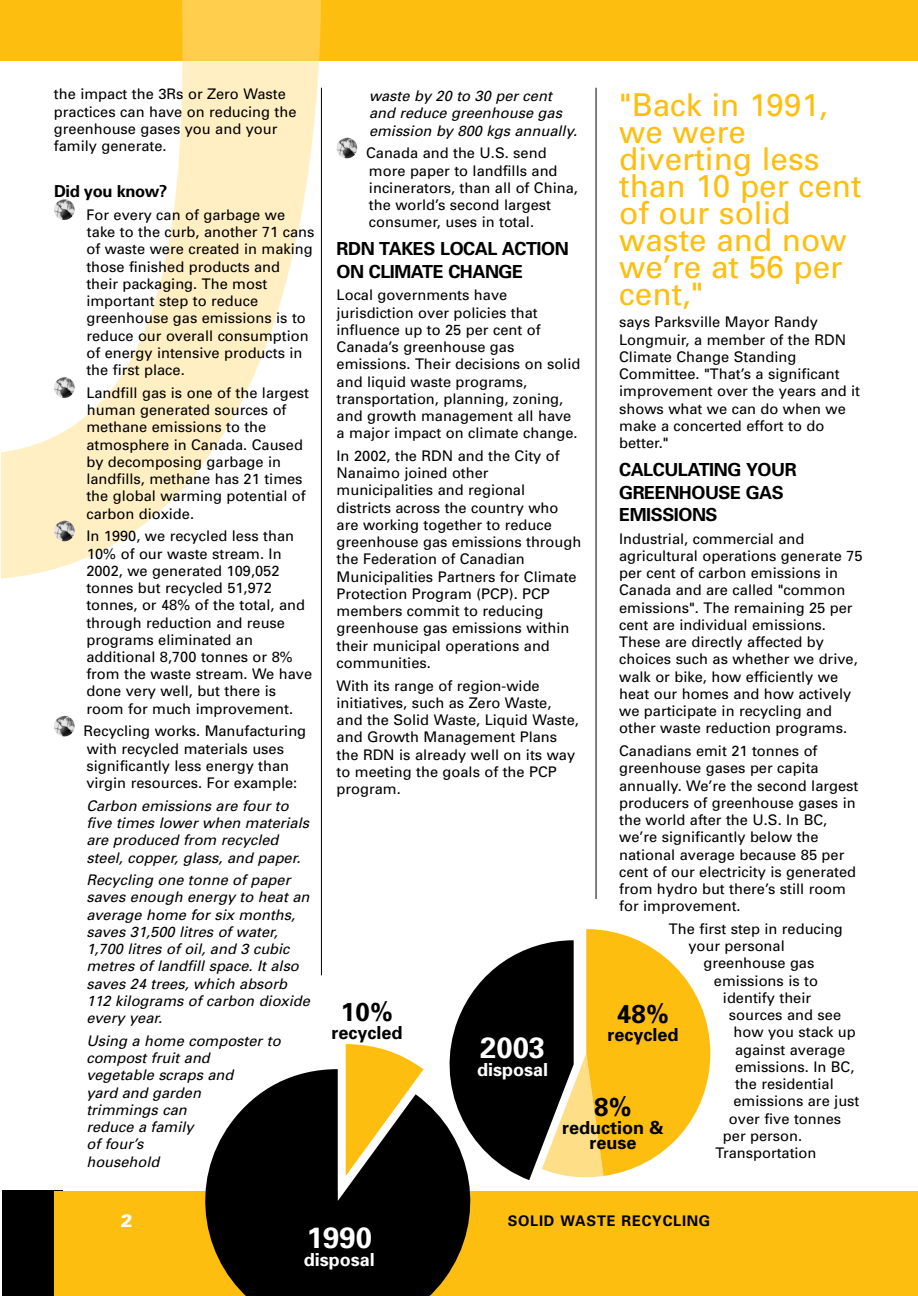
<style>
.page{position:relative;width:918px;height:1296px;background:#fff}
.page>*{position:absolute;margin:0;border:0;box-sizing:border-box;transform-origin:0 0}
.t1{font:31.5px/27px "Univers";color:#febe10}
.t2{font:700 29.4px "Univers";color:#fff}
.t3{font:700 25.95px "Univers";color:#000}
.t4{font:700 18px/22.5px "Univers";letter-spacing:-.025em;color:#000}
.t5{font:700 18px "Univers";color:#fff}
.t6{font:900 18px "Univers";color:#fff}
.t7{font:700 16.5px "Univers";color:#000}
.t8{font:14.7px/17.2px "Univers";color:#000}
.t9{font:italic 14.7px/17.2px "Univers";color:#000}
.t10{font:700 14.7px "Univers";letter-spacing:.05em;color:#000}
</style>
<div class="page">
<svg style="left:1px;top:61px;width:321px;height:519px"></svg>
<div style="left:2px;top:1191px;width:61px;height:105px;background:#000"></div>
<div style="left:1px;top:0;width:917px;height:61px;background:#febe10"></div>
<div style="left:182px;top:0;width:139px;height:61px;background:#fece4c"></div>
<div style="left:54px;top:1191px;width:864px;height:105px;background:#febe10"></div>
<hr style="left:321px;top:88px;width:1px;height:887px;background:#000">
<hr style="left:596px;top:88px;width:1px;height:811px;background:#000">
<img style="left:337px;top:138px;width:20px;height:20px;border-radius:10px">
<img style="left:54px;top:199px;width:21px;height:21px;border-radius:10px">
<img style="left:54px;top:377px;width:21px;height:21px;border-radius:10px">
<img style="left:54px;top:521px;width:21px;height:20px;border-radius:10px">
<img style="left:54px;top:716px;width:21px;height:20px;border-radius:10px">
<svg style="left:449px;top:929px;width:261px;height:251px"></svg>
<svg style="left:205px;top:1069px;width:282px;height:227px;fill:#000"></svg>
<svg style="left:346px;top:1044px;width:78px;height:132px"></svg>
<p class="t8" style="left:54px;top:85px;width:244px">the impact the 3Rs or Zero Waste practices can have on reducing the greenhouse gases you and your family generate.</p>
<p class="t7" style="left:54px;top:181px;width:115px">DID YOU KNOW?</p>
<p class="t8" style="left:86px;top:206px;width:230px">For every can of garbage we take to the curb, another 71 cans of waste were created in making those finished products and their packaging. The most important step to reduce greenhouse gas emissions is to reduce our overall consumption of energy intensive products in the first place.</p>
<p class="t8" style="left:86px;top:384px;width:224px">Landfill gas is one of the largest human generated sources of methane emissions to the atmosphere in Canada. Caused by decomposing garbage in landfills, methane has 21 times the global warming potential of carbon dioxide.</p>
<p class="t8" style="left:86px;top:527px;width:227px">In 1990, we recycled less than<br>10% of our waste stream. In<br>2002, we generated 109,052 tonnes but recycled 51,972 tonnes, or 48% of the total, and through reduction and reuse programs eliminated an additional 8,700 tonnes or 8% from the waste stream. We have done very well, but there is room for much improvement.</p>
<p class="t8" style="left:84px;top:722px;width:224px">Recycling works. Manufacturing with recycled materials uses significantly less energy than virgin resources. For example:</p>
<p class="t9" style="left:86px;top:797px;width:224px">Carbon emissions are four to five times lower when materials are produced from recycled steel, copper, glass, and paper.</p>
<p class="t9" style="left:86px;top:871px;width:225px">Recycling one tonne of paper saves enough energy to heat an average home for six months, saves 31,500 litres of water,<br>1,700 litres of oil, and 3 cubic metres of landfill space. It also saves 24 trees, which absorb<br>112 kilograms of carbon dioxide every year.</p>
<p class="t9" style="left:86px;top:1032px;width:196px">Using a home composter to compost fruit and vegetable scraps and<br>yard and garden<br>trimmings can<br>reduce a family<br>of four’s<br>household</p>
<p class="t9" style="left:369px;top:87px;width:210px">waste by 20 to 30 per cent and reduce greenhouse gas emission by 800 kgs annually.</p>
<p class="t8" style="left:366px;top:144px;width:213px">Canada and the U.S. send more paper to landfills and incinerators, than all of China, the world’s second largest consumer, uses in total.</p>
<p class="t4" style="left:337px;top:237px;width:13px">RDN</p>
<h1 class="t1" style="left:619px;top:91px;width:244px">"Back in 1991, we were diverting less than 10 per cent of our solid waste and now we’re at 56 per cent,"</h1>
<p class="t8" style="left:619px;top:313px;width:242px">says Parksville Mayor Randy<br>Longmuir, a member of the RDN<br>Climate Change Standing<br>Committee. "That’s a significant improvement over the years and it shows what we can do when we make a concerted effort to do better."</p>
<p class="t4" style="left:619px;top:458px;width:179px">CALCULATING YOUR<br>GREENHOUSE GAS<br>EMISSIONS</p>
<p class="t8" style="left:619px;top:530px;width:245px">Industrial, commercial and agricultural operations generate 75 per cent of carbon emissions in<br>Canada and are called "common emissions". The remaining 25 per cent are individual emissions.<br>These are directly affected by choices such as whether we drive, walk or bike, how efficiently we heat our homes and how actively we participate in recycling and other waste reduction programs.</p>
<p class="t8" style="left:619px;top:742px;width:241px">Canadians emit 21 tonnes of greenhouse gases per capita annually. We’re the second largest producers of greenhouse gases in the world after the U.S. In BC, we’re significantly below the national average because 85 per cent of our electricity is generated from hydro but there’s still room for improvement.</p>
<p class="t8" style="left:669px;top:920px;width:175px">The first step in reducing</p>
<p class="t8" style="left:688px;top:937px;width:98px">your personal</p>
<p class="t8" style="left:703px;top:954px;width:112px">greenhouse gas</p>
<p class="t8" style="left:714px;top:972px;width:106px">emissions is to</p>
<p class="t8" style="left:723px;top:989px;width:90px">identify their</p>
<p class="t8" style="left:729px;top:1006px;width:114px">sources and see</p>
<p class="t8" style="left:733px;top:1023px;width:124px">how you stack up</p>
<p class="t8" style="left:735px;top:1041px;width:112px">against average</p>
<p class="t8" style="left:735px;top:1058px;width:121px">emissions. In BC,</p>
<p class="t8" style="left:735px;top:1075px;width:100px">the residential</p>
<p class="t8" style="left:733px;top:1092px;width:127px">emissions are just</p>
<p class="t8" style="left:729px;top:1109px;width:114px">over five tonnes</p>
<p class="t8" style="left:723px;top:1127px;width:81px">per person.</p>
<p class="t8" style="left:715px;top:1144px;width:103px">Transportation</p>
<p class="t4" style="left:337px;top:237px;width:234px;text-indent:43px">TAKES LOCAL ACTION<br>ON CLIMATE CHANG E</p>
<p class="t8" style="left:337px;top:286px;width:245px">Local governments have jurisdiction over policies that influence up to 25 per cent of<br>Canada’s greenhouse gas emissions. Their decisions on solid and liquid waste programs, transportation, planning, zoning, and growth management all have a major impact on climate change.</p>
<p class="t8" style="left:337px;top:447px;width:246px">In 2002, the RDN and the City of<br>Nanaimo joined other municipalities and regional districts across the country who are working together to reduce greenhouse gas emissions through the Federation of Canadian<br>Municipalities Partners for Climate<br>Protection Program (PCP). PCP members commit to reducing greenhouse gas emissions within their municipal operations and communities.</p>
<p class="t8" style="left:337px;top:676px;width:244px">With its range of region-wide initiatives, such as Zero Waste, and the Solid Waste, Liquid Waste, and Growth Management Plans the RDN is already well on its way to meeting the goals of the PCP program.</p>
<h3 class="t3" style="left:341px;top:995px;width:53px">10%</h3>
<p class="t4" style="left:331px;top:1020px;width:73px">RECYCLED</p>
<h3 class="t3" style="left:617px;top:997px;width:53px">48%</h3>
<p class="t4" style="left:607px;top:1023px;width:73px">RECYCLED</p>
<h2 class="t2" style="left:480px;top:1029px;width:67px">2003</h2>
<p class="t5" style="left:477px;top:1058px;width:73px">DISPOSAL</p>
<h3 class="t3" style="left:594px;top:1090px;width:39px">8%</h3>
<p class="t4" style="left:562px;top:1120px;width:103px;line-height:15px;text-align:center">REDUCTION &amp;<br>REUSE</p>
<p class="t6" style="left:121px;top:1209px;width:14px">2</p>
<h2 class="t2" style="left:307px;top:1218px;width:67px">1990</h2>
<p class="t5" style="left:304px;top:1248px;width:73px">DISPOSAL</p>
<p class="t10" style="left:508px;top:1212px;width:11px">SOLID</p>
<p class="t10" style="left:560px;top:1212px;width:26px">WASTE</p>
<p class="t10" style="left:622px;top:1212px;width:90px">RECYCLING</p>
</div>
